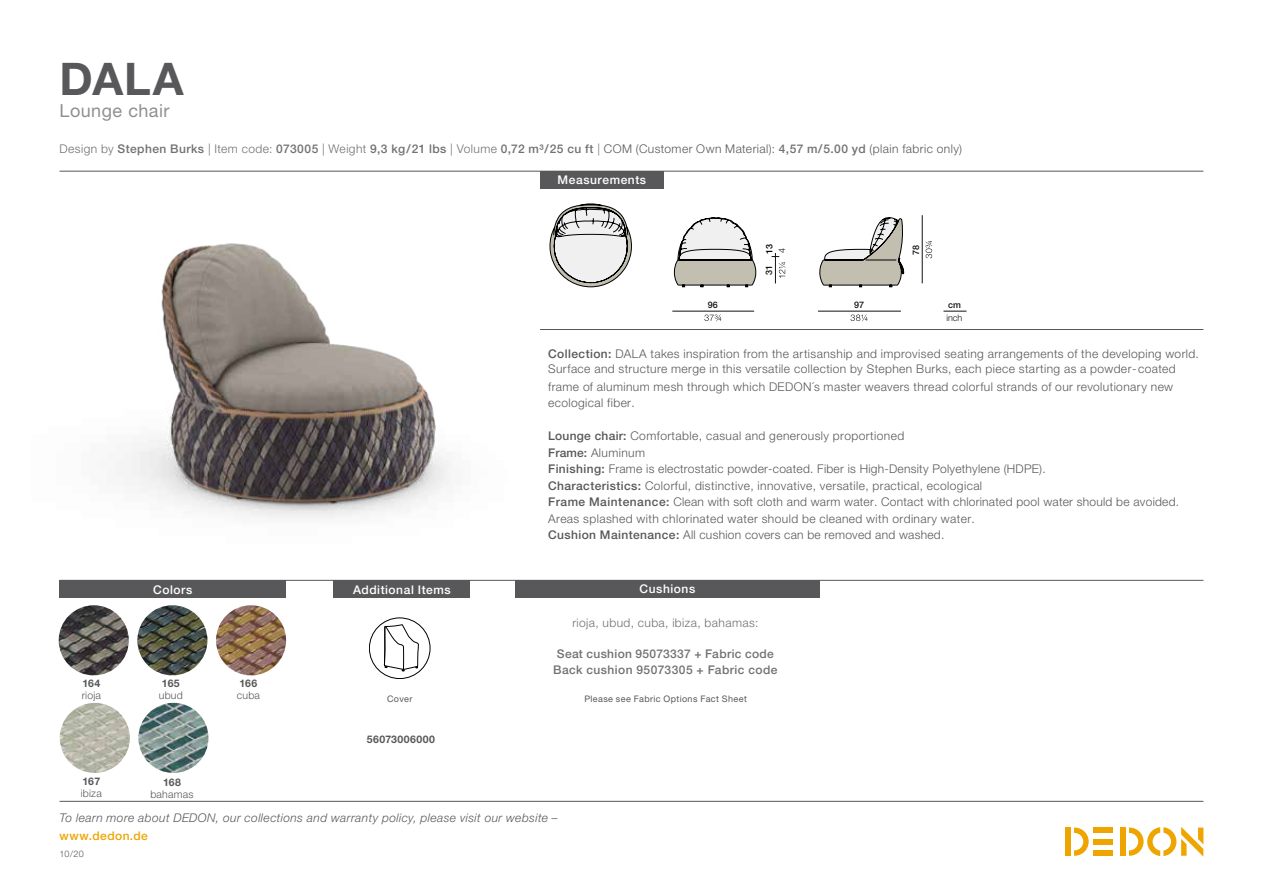
<style>
.page{position:relative;width:1263px;height:893px;background:#fff}
.page>*{position:absolute;margin:0;border:0;box-sizing:border-box;transform-origin:0 0}
.t1{font:700 45px "Helvetica Neue LT";color:#58585a}
.t2{font:18px "Helvetica Neue LT";letter-spacing:.025em;color:#928f8f}
.t3{font:300 12px/16.5px "Helvetica Neue LT";letter-spacing:.035em;color:#58585a}
.t4{font:500 12px/16.5px "Helvetica Neue LT";letter-spacing:.035em;color:#727171;text-align:center}
.t5{font:italic 300 12px "Helvetica Neue LT";letter-spacing:.035em;color:#58585a}
.t6{font:500 12px "Helvetica Neue LT";letter-spacing:.045em;color:#fff}
.t7{font:300 12px "Helvetica Neue LT";letter-spacing:.035em;color:#727171}
.t8{font:500 12px "Helvetica Neue LT";letter-spacing:.035em;color:#eea500}
.t9{font:700 10.5px "Helvetica Neue LT";letter-spacing:.04em;color:#58585a}
.t10{font:300 10.5px "Helvetica Neue LT";letter-spacing:.02em;color:#58585a}
.t11{font:9px "Helvetica Neue LT";letter-spacing:.045em;color:#58585a}
.t12{font:500 9px "Helvetica Neue LT";color:#121212}
.t13{font:300 9px "Helvetica Neue LT";color:#121212}
.t14{font:300 9px "Helvetica Neue LT";color:#58585a}
.t15{font:500 9px "Helvetica Neue LT";color:#000}
.s1{font-weight:300}
.s2{font-weight:300;color:#58585a}
.s3{font-weight:500}
</style>
<div class="page">
<div style="left:1120px;top:827px;width:5px;height:29px;background:#eea500"></div>
<div style="left:1094px;top:827px;width:19px;height:6px;background:#eea500"></div>
<div style="left:1094px;top:850px;width:19px;height:6px;background:#eea500"></div>
<div style="left:1094px;top:839px;width:19px;height:5px;background:#eea500"></div>
<svg style="left:1074px;top:827px;width:15px;height:29px"></svg>
<div style="left:1065px;top:827px;width:6px;height:29px;background:#eea500"></div>
<svg style="left:1129px;top:827px;width:74px;height:29px"></svg>
<hr style="left:60px;top:801px;width:1143px;height:1px;background:#565757">
<img style="left:115px;top:243px;width:335px;height:276px">
<hr style="left:60px;top:580px;width:1143px;height:1px;background:#565757">
<hr style="left:60px;top:171px;width:1143px;height:1px;background:#565757">
<hr style="left:540px;top:329px;width:663px;height:1px;background:#565757">
<div style="left:540px;top:171px;width:124px;height:17px;background:#58585a"></div>
<div style="left:60px;top:580px;width:226px;height:18px;background:#58585a"></div>
<div style="left:334px;top:580px;width:136px;height:18px;background:#58585a"></div>
<div style="left:515px;top:580px;width:305px;height:17px;background:#58585a"></div>
<div style="left:369px;top:618px;width:61px;height:61px;border:1px solid #000;border-radius:50%"></div>
<svg style="left:384px;top:624px;width:35px;height:47px"></svg>
<svg style="left:943px;top:311px;width:23px;height:1px"></svg>
<svg style="left:850px;top:314px;width:18px;height:7px"></svg>
<hr style="left:818px;top:311px;width:83px;height:1px;background:#121212">
<svg style="left:925px;top:241px;width:7px;height:17px"></svg>
<hr style="left:922px;top:215px;width:1px;height:68px;background:#121212">
<svg style="left:772px;top:253px;width:13px;height:30px"></svg>
<svg style="left:704px;top:314px;width:17px;height:7px"></svg>
<hr style="left:672px;top:311px;width:82px;height:1px;background:#121212">
<svg style="left:819px;top:217px;width:85px;height:70px"></svg>
<svg style="left:673px;top:217px;width:84px;height:70px"></svg>
<svg style="left:549px;top:203px;width:83px;height:84px"></svg>
<img style="left:59px;top:605px;width:70px;height:70px;border-radius:35px">
<img style="left:60px;top:703px;width:70px;height:70px;border-radius:35px">
<img style="left:216px;top:605px;width:70px;height:70px;border-radius:35px">
<img style="left:137px;top:605px;width:70px;height:70px;border-radius:35px">
<img style="left:138px;top:703px;width:70px;height:70px;border-radius:35px">
<h1 class="t1" style="left:60px;top:51px;width:126px">DALA</h1>
<h2 class="t2" style="left:60px;top:100px;width:112px">Lounge chair</h2>
<p class="t4" style="left:60px;top:141px;width:904px"><span class="s1">Design by</span> Stephen Burks <span class="s1">| Item code:</span> 073005 <span class="s1">| Weight</span> 9,3 kg/21 lbs <span class="s1">| Volume</span> 0,72 m³/25 cu ft <span class="s1">|</span> <span class="s2">COM (Customer Own Material):</span> 4,57 m/5.00 yd <span class="s2">(plain fabric only)</span></p>
<p class="t6" style="left:558px;top:173px;width:90px">Measurements</p>
<p class="t12" style="left:708px;top:299px;width:12px">96</p>
<p class="t15" style="left:764px;top:254px;width:11px;rotate:-90deg">13</p>
<p class="t13" style="left:776px;top:253px;width:7px;rotate:-90deg">4</p>
<p class="t12" style="left:764px;top:275px;width:12px;rotate:-90deg">31</p>
<p class="t12" style="left:854px;top:299px;width:12px">97</p>
<p class="t12" style="left:910px;top:254px;width:12px;rotate:-90deg">78</p>
<p class="t12" style="left:948px;top:299px;width:14px">cm</p>
<p class="t13" style="left:946px;top:312px;width:18px">inch</p>
<p class="t3" style="left:548px;top:345px;width:652px;line-height:15.9px"><span class="s3">Collection:</span> DALA takes inspiration from the artisanship and improvised seating arrangements of the developing world.<br>Surface and structure merge in this versatile collection by Stephen Burks, each piece starting as a powder-coated</p>
<p class="t3" style="left:548px;top:378px;width:626px">frame of aluminum mesh through which DEDON´s master weavers thread colorful strands of our revolutionary new ecological fiber.</p>
<p class="t3" style="left:548px;top:427px;width:632px"><span class="s3">Lounge chair:</span> Comfortable, casual and generously proportioned<br><span class="s3">Frame:</span> Aluminum<br><span class="s3">Finishing:</span> Frame is electrostatic powder-coated. Fiber is High-Density Polyethylene (HDPE).<br><span class="s3">Characteristics:</span> Colorful, distinctive, innovative, versatile, practical, ecological<br><span class="s3">Frame Maintenance:</span> Clean with soft cloth and warm water. Contact with chlorinated pool water should be avoided.<br>Areas splashed with chlorinated water should be cleaned with ordinary water.<br><span class="s3">Cushion Maintenance:</span> All cushion covers can be removed and washed.</p>
<p class="t6" style="left:153px;top:582px;width:41px">Colors</p>
<p class="t6" style="left:353px;top:582px;width:99px">Additional Items</p>
<p class="t6" style="left:640px;top:582px;width:57px">Cushions</p>
<p class="t7" style="left:572px;top:615px;width:187px">rioja, ubud, cuba, ibiza, bahamas:</p>
<p class="t9" style="left:82px;top:677px;width:19px">164</p>
<p class="t10" style="left:82px;top:689px;width:21px">rioja</p>
<p class="t9" style="left:83px;top:775px;width:19px">167</p>
<p class="t10" style="left:81px;top:787px;width:23px">ibiza</p>
<p class="t9" style="left:162px;top:677px;width:19px">165</p>
<p class="t10" style="left:159px;top:689px;width:25px">ubud</p>
<p class="t9" style="left:163px;top:775px;width:19px">168</p>
<p class="t10" style="left:150px;top:787px;width:45px">bahamas</p>
<p class="t9" style="left:240px;top:677px;width:19px">166</p>
<p class="t10" style="left:237px;top:689px;width:25px">cuba</p>
<p class="t11" style="left:387px;top:693px;width:27px">Cover</p>
<p class="t9" style="left:367px;top:733px;width:70px">56073006000</p>
<p class="t4" style="left:553px;top:645px;width:226px">Seat cushion 95073337 + Fabric code<br>Back cushion 95073305 + Fabric code</p>
<p class="t11" style="left:584px;top:694px;width:164px">Please see Fabric Options Fact Sheet</p>
<p class="t5" style="left:60px;top:811px;width:500px">To learn more about DEDON, our collections and warranty policy, please visit our website –</p>
<p class="t8" style="left:60px;top:829px;width:90px">www.dedon.de</p>
<p class="t14" style="left:60px;top:848px;width:26px">10/20</p>
</div>
